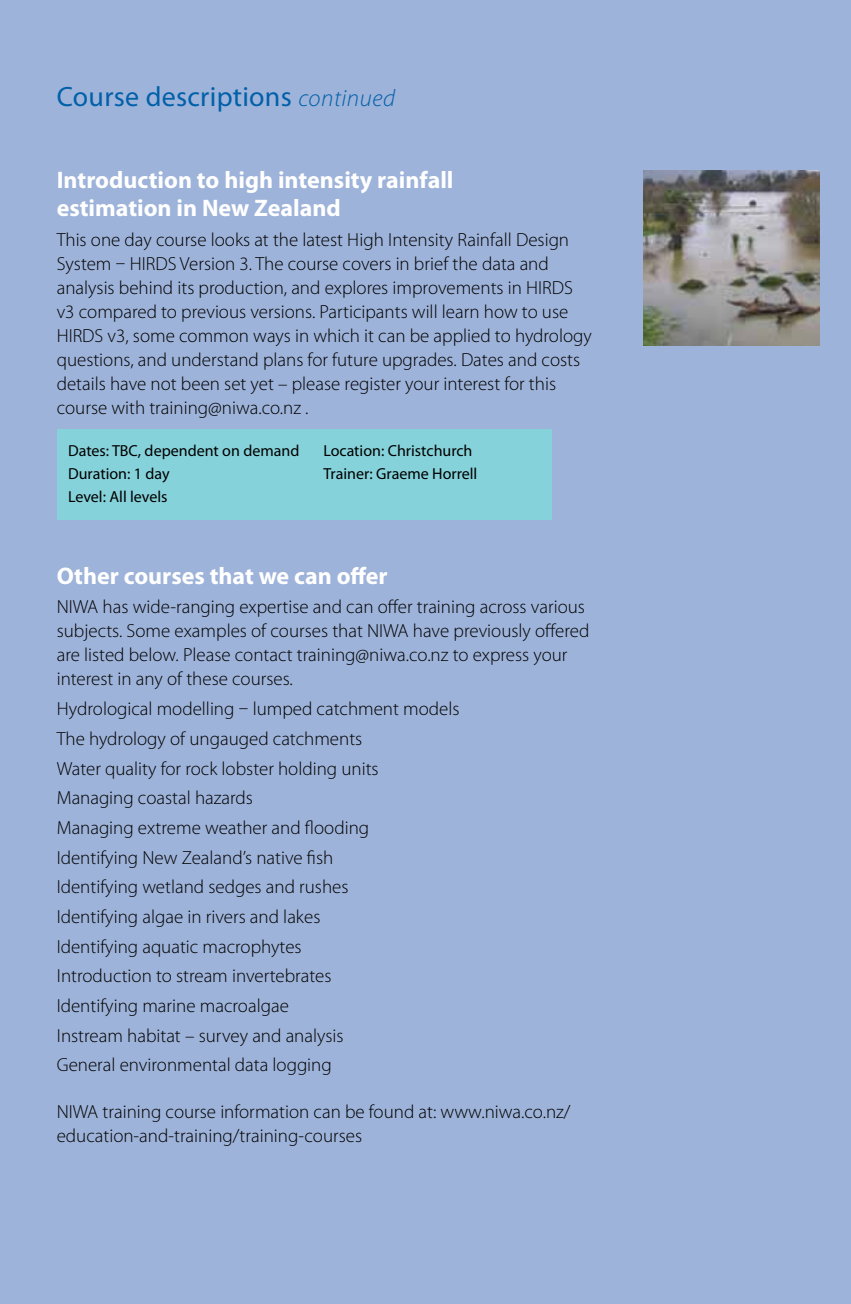
<style>
.page{position:relative;width:851px;height:1304px;background:#fff}
.page>*{position:absolute;margin:0;border:0;box-sizing:border-box;transform-origin:0 0}
.t1{font:28px "Myriad Pro";letter-spacing:.01em;color:#0060a9}
.t2{font:700 24px/28px "Myriad Pro";color:#fff}
.t3{font:300 19px/29.6px "Myriad Pro";color:#000}
.t4{font:16px "Myriad Pro";color:#000}
.s1{font-weight:300;font-style:italic;font-size:24px}
</style>
<div class="page">
<div style="left:0;top:0;width:850px;height:1304px;background:#9eb3d9"></div>
<div style="left:57px;top:429px;width:494px;height:91px;background:#86d2da"></div>
<img style="left:643px;top:170px;width:176px;height:176px">
<h1 class="t1" style="left:57px;top:79px;width:340px">Course descriptions <span class="s1">continued</span></h1>
<p class="t2" style="left:57px;top:165px;width:398px">Introduction to high intensity rainfall estimation in New Zealand</p>
<p class="t3" style="left:57px;top:228px;width:536px;line-height:24px">This one day course looks at the latest High Intensity Rainfall Design System – HIRDS Version 3. The course covers in brief the data and analysis behind its production, and explores improvements in HIRDS v3 compared to previous versions. Participants will learn how to use HIRDS v3, some common ways in which it can be applied to hydrology questions, and understand plans for future upgrades. Dates and costs details have not been set yet – please register your interest for this course with training@niwa.co.nz .</p>
<p class="t4" style="left:68px;top:441px;width:233px">Dates: TBC, dependent on demand</p>
<p class="t4" style="left:323px;top:441px;width:151px">Location: Christchurch</p>
<p class="t4" style="left:68px;top:464px;width:103px">Duration: 1 day</p>
<p class="t4" style="left:323px;top:464px;width:155px">Trainer: Graeme Horrell</p>
<p class="t4" style="left:68px;top:487px;width:101px">Level: All levels</p>
<p class="t2" style="left:57px;top:561px;width:332px">Other courses that we can offer</p>
<p class="t3" style="left:57px;top:595px;width:534px;line-height:24px">NIWA has wide-ranging expertise and can offer training across various subjects. Some examples of courses that NIWA have previously offered are listed below. Please contact training@niwa.co.nz to express your interest in any of these courses.</p>
<p class="t3" style="left:57px;top:694px;width:404px">Hydrological modelling – lumped catchment models The hydrology of ungauged catchments<br>Water quality for rock lobster holding units Managing coastal hazards<br>Managing extreme weather and flooding<br>Identifying New Zealand’s native fish<br>Identifying wetland sedges and rushes<br>Identifying algae in rivers and lakes<br>Identifying aquatic macrophytes<br>Introduction to stream invertebrates<br>Identifying marine macroalgae<br>Instream habitat – survey and analysis<br>General environmental data logging</p>
<p class="t3" style="left:57px;top:1100px;width:515px;line-height:24px">NIWA training course information can be found at: www.niwa.co.nz/ education-and-training/training-courses</p>
</div>
